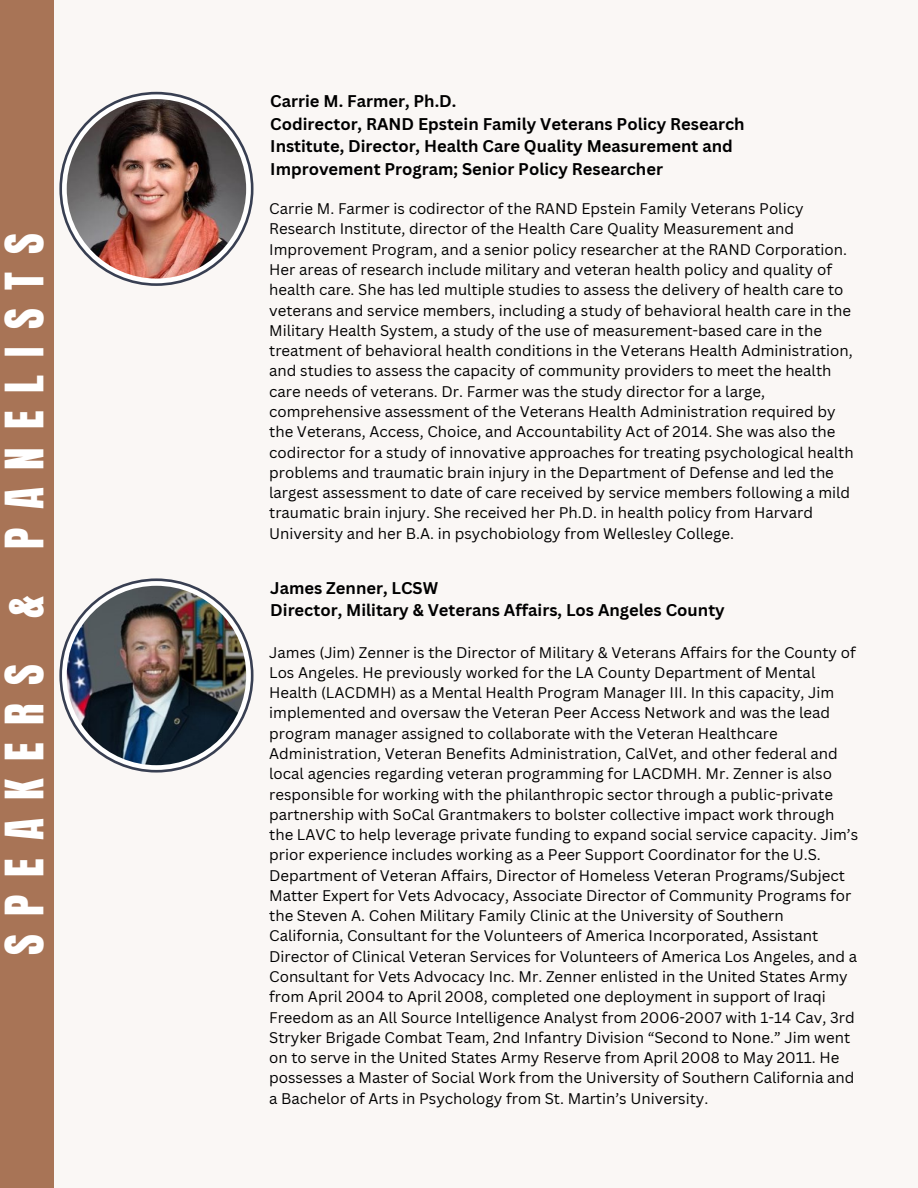
<style>
.page{position:relative;width:918px;height:1188px;background:#faf7f5}
.page>*{position:absolute;margin:0;border:0;box-sizing:border-box;transform-origin:0 0}
.t1{font:45px "Anton";letter-spacing:.4em;color:#fff}
.t2{font:700 16.5px/22.5px "Canva Sans";color:#000}
.t3{font:15px/20.2px "Canva Sans";color:#000}
</style>
<div class="page">
<div style="left:0;top:0;width:53px;height:1188px;background:#a87456"></div>
<svg style="left:59px;top:92px;width:195px;height:194px;background:#545969"></svg>
<svg style="left:62px;top:94px;width:189px;height:189px;fill:#fff"></svg>
<img style="left:67px;top:99px;width:179px;height:179px;border-radius:50%">
<svg style="left:59px;top:578px;width:195px;height:195px;background:#5b606f"></svg>
<svg style="left:62px;top:581px;width:189px;height:189px;fill:#fff"></svg>
<img style="left:67px;top:586px;width:179px;height:179px;border-radius:50%">
<p class="t1" style="left:-8px;top:955px;width:723px;rotate:-90deg">SPEAKERS &amp; PANELISTS</p>
<p class="t2" style="left:270px;top:89px;width:476px">Carrie M. Farmer, Ph.D.<br>Codirector, RAND Epstein Family Veterans Policy Research Institute, Director, Health Care Quality Measurement and Improvement Program; Senior Policy Researcher</p>
<p class="t3" style="left:269px;top:198px;width:586px">Carrie M. Farmer is codirector of the RAND Epstein Family Veterans Policy Research Institute, director of the Health Care Quality Measurement and Improvement Program, and a senior policy researcher at the RAND Corporation.<br>Her areas of research include military and veteran health policy and quality of health care. She has led multiple studies to assess the delivery of health care to veterans and service members, including a study of behavioral health care in the Military Health System, a study of the use of measurement-based care in the treatment of behavioral health conditions in the Veterans Health Administration, and studies to assess the capacity of community providers to meet the health care needs of veterans. Dr. Farmer was the study director for a large, comprehensive assessment of the Veterans Health Administration required by the Veterans, Access, Choice, and Accountability Act of 2014. She was also the codirector for a study of innovative approaches for treating psychological health problems and traumatic brain injury in the Department of Defense and led the largest assessment to date of care received by service members following a mild traumatic brain injury. She received her Ph.D. in health policy from Harvard University and her B.A. in psychobiology from Wellesley College.</p>
<p class="t2" style="left:270px;top:576px;width:456px">James Zenner, LCSW<br>Director, Military &amp; Veterans Affairs, Los Angeles County</p>
<p class="t3" style="left:269px;top:642px;width:591px">James (Jim) Zenner is the Director of Military &amp; Veterans Affairs for the County of Los Angeles. He previously worked for the LA County Department of Mental Health (LACDMH) as a Mental Health Program Manager III. In this capacity, Jim implemented and oversaw the Veteran Peer Access Network and was the lead program manager assigned to collaborate with the Veteran Healthcare Administration, Veteran Benefits Administration, CalVet, and other federal and local agencies regarding veteran programming for LACDMH. Mr. Zenner is also responsible for working with the philanthropic sector through a public-private partnership with SoCal Grantmakers to bolster collective impact work through the LAVC to help leverage private funding to expand social service capacity. Jim’s prior experience includes working as a Peer Support Coordinator for the U.S.<br>Department of Veteran Affairs, Director of Homeless Veteran Programs/Subject Matter Expert for Vets Advocacy, Associate Director of Community Programs for the Steven A. Cohen Military Family Clinic at the University of Southern California, Consultant for the Volunteers of America Incorporated, Assistant Director of Clinical Veteran Services for Volunteers of America Los Angeles, and a Consultant for Vets Advocacy Inc. Mr. Zenner enlisted in the United States Army from April 2004 to April 2008, completed one deployment in support of Iraqi Freedom as an All Source Intelligence Analyst from 2006-2007 with 1-14 Cav, 3rd Stryker Brigade Combat Team, 2nd Infantry Division “Second to None.” Jim went on to serve in the United States Army Reserve from April 2008 to May 2011. He possesses a Master of Social Work from the University of Southern California and a Bachelor of Arts in Psychology from St. Martin’s University.</p>
</div>
